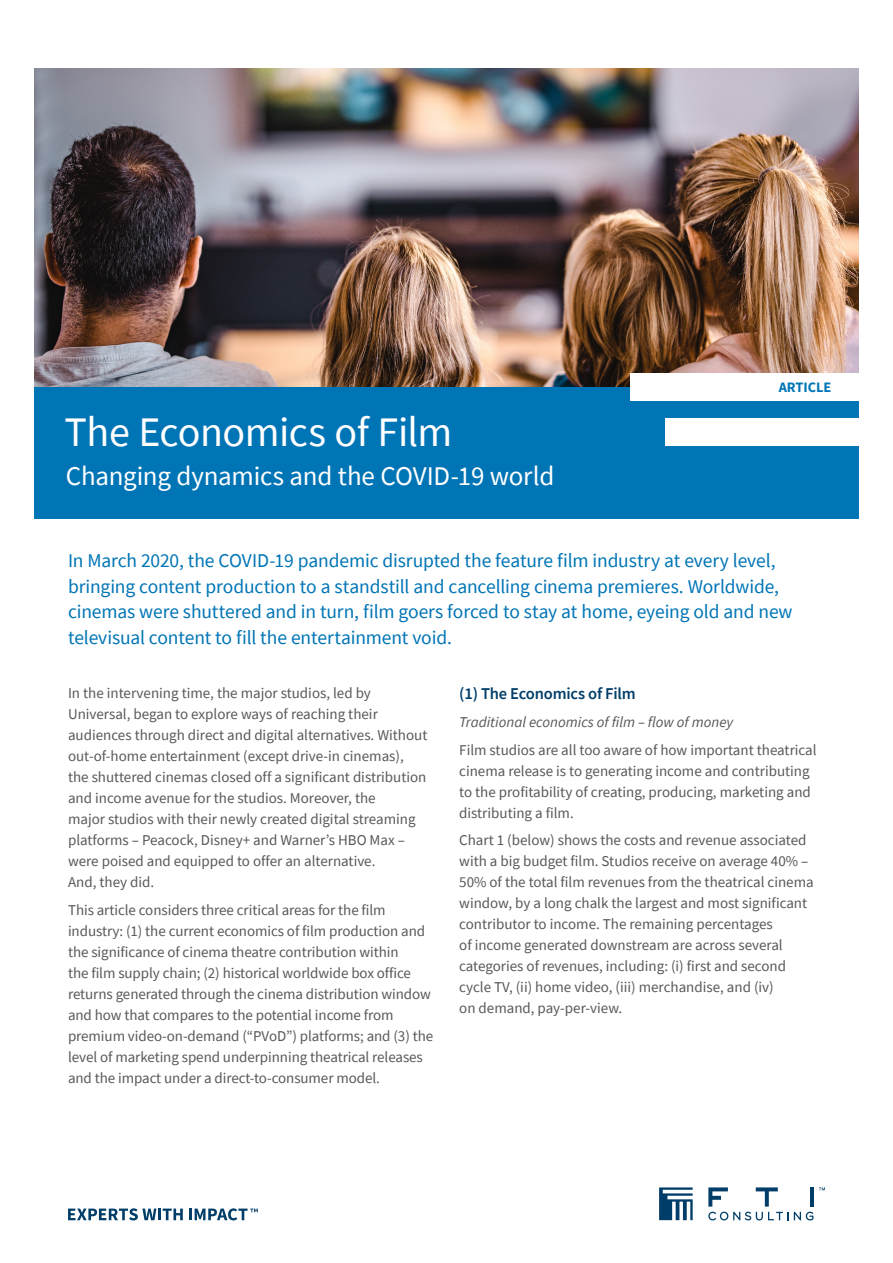
<style>
.page{position:relative;width:893px;height:1263px;background:#fff}
.page>*{position:absolute;margin:0;border:0;box-sizing:border-box;transform-origin:0 0}
.Headline{font:42px "Source Sans Pro";letter-spacing:-.01em;color:#fff}
.Subtitle{font:27px "Source Sans Pro";letter-spacing:-.01em;color:#fff}
.Intro{font:19.5px/25.5px "Source Sans Pro";letter-spacing:-.005em;color:#0075b6}
._2nd_Level_Subhead{font:600 16.5px "Source Sans Pro";letter-spacing:-.01em;color:#003e69}
.Body_Copy{font:15px/21px "Source Sans Pro";color:#57585a}
.Body_Copy-2{font:italic 15px "Source Sans Pro";color:#57585a}
.Label{font:700 14.4px "Source Sans Pro";color:#0075b6}
</style>
<div class="page">
<img style="left:34px;top:68px;width:825px;height:319px">
<svg style="left:68px;top:1208px;width:115px;height:12px"></svg>
<svg style="left:189px;top:1208px;width:69px;height:12px"></svg>
<svg style="left:659px;top:1187px;width:34px;height:33px"></svg>
<svg style="left:708px;top:1212px;width:105px;height:8px"></svg>
<svg style="left:819px;top:1187px;width:6px;height:3px"></svg>
<svg style="left:756px;top:1187px;width:22px;height:19px"></svg>
<hr style="left:810px;top:1187px;width:4px;height:19px;background:#003e69">
<svg style="left:708px;top:1187px;width:20px;height:19px"></svg>
<div style="left:34px;top:387px;width:825px;height:132px;background:#0075b6"></div>
<div style="left:630px;top:373px;width:229px;height:28px;background:#fff"></div>
<div style="left:666px;top:419px;width:193px;height:27px;background:#fff"></div>
<p class="Headline" style="left:65px;top:405px;width:389px">The Economics of Film</p>
<p class="Subtitle" style="left:66px;top:458px;width:490px">Changing dynamics and the COVID-19 world</p>
<p class="Label" style="left:779px;top:377px;width:54px">ARTICLE</p>
<p class="Intro" style="left:68px;top:548px;width:726px">In March 2020, the COVID-19 pandemic disrupted the feature film industry at every level, bringing content production to a standstill and cancelling cinema premieres. Worldwide, cinemas were shuttered and in turn, film goers forced to stay at home, eyeing old and new televisual content to fill the entertainment void.</p>
<p class="Body_Copy" style="left:68px;top:682px;width:361px">In the intervening time, the major studios, led by Universal, began to explore ways of reaching their audiences through direct and digital alternatives. Without out-of-home entertainment (except drive-in cinemas), the shuttered cinemas closed off a significant distribution and income avenue for the studios. Moreover, the<br>major studios with their newly created digital streaming platforms – Peacock, Disney+ and Warner’s HBO Max – were poised and equipped to offer an alternative.<br>And, they did.</p>
<p class="Body_Copy" style="left:68px;top:899px;width:367px">This article considers three critical areas for the film industry: (1) the current economics of film production and the significance of cinema theatre contribution within<br>the film supply chain; (2) historical worldwide box office returns generated through the cinema distribution window and how that compares to the potential income from premium video-on-demand (“PVoD”) platforms; and (3) the level of marketing spend underpinning theatrical releases and the impact under a direct-to-consumer model.</p>
<p class="_2nd_Level_Subhead" style="left:459px;top:683px;width:178px">(1) The Economics of Film</p>
<p class="Body_Copy-2" style="left:459px;top:712px;width:275px">Traditional economics of film – flow of money</p>
<p class="Body_Copy" style="left:459px;top:739px;width:359px">Film studios are all too aware of how important theatrical cinema release is to generating income and contributing to the profitability of creating, producing, marketing and distributing a film.</p>
<p class="Body_Copy" style="left:459px;top:830px;width:356px">Chart 1 (below) shows the costs and revenue associated with a big budget film. Studios receive on average 40% – 50% of the total film revenues from the theatrical cinema window, by a long chalk the largest and most significant contributor to income. The remaining percentages<br>of income generated downstream are across several categories of revenues, including: (i) first and second cycle TV, (ii) home video, (iii) merchandise, and (iv)<br>on demand, pay-per-view.</p>
</div>
